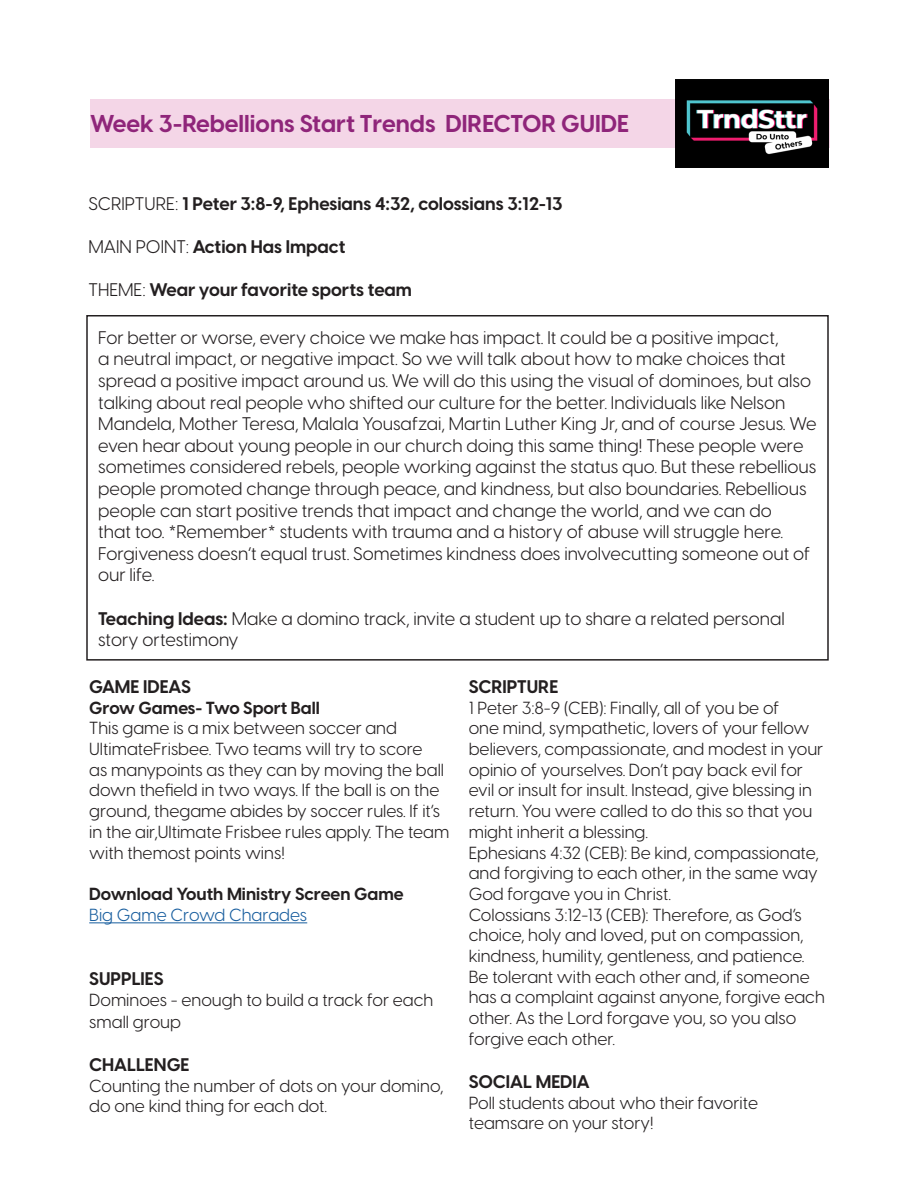
<style>
.page{position:relative;width:918px;height:1188px;background:#fff}
.page>*{position:absolute;margin:0;border:0;box-sizing:border-box;transform-origin:0 0}
.t1{font:700 24px "Visby CF";color:#8f257a}
.t2{font:18px/21.6px "Visby CF";color:#231f20}
.t3{font:700 18px "Visby CF";color:#231f20}
.t4{font:17.25px/20.7px "Visby CF";color:#231f20}
.t5{font:700 17.25px "Visby CF";color:#231f20}
.t6{font:17.25px "Visby CF";color:#175d9e}
.s1{font-weight:400}
.s2{font-weight:700}
</style>
<div class="page">
<div style="left:90px;top:99px;width:740px;height:49px;background:#f4d6e7"></div>
<img style="left:676px;top:80px;width:153px;height:87px">
<div style="left:86px;top:315px;width:743px;height:346px;border:2px solid #231f20"></div>
<hr style="left:89px;top:922px;width:218px;height:1px;background:#175d9e">
<p class="t1" style="left:90px;top:105px;width:541px">Week 3-Rebellions Start Trends DIRECTOR GUIDE</p>
<p class="t3" style="left:88px;top:190px;width:476px"><span class="s1">SCRIPTURE:</span> 1 Peter 3:8-9, Ephesians 4:32, colossians 3:12-13</p>
<p class="t3" style="left:88px;top:233px;width:258px"><span class="s1">MAIN POINT:</span> Action Has Impact</p>
<p class="t3" style="left:88px;top:276px;width:325px"><span class="s1">THEME:</span> Wear your favorite sports team</p>
<p class="t2" style="left:98px;top:325px;width:720px">For better or worse, every choice we make has impact. It could be a positive impact,<br>a neutral impact, or negative impact. So we will talk about how to make choices that spread a positive impact around us. We will do this using the visual of dominoes, but also talking about real people who shifted our culture for the better. Individuals like Nelson Mandela, Mother Teresa, Malala Yousafzai, Martin Luther King Jr, and of course Jesus. We even hear about young people in our church doing this same thing! These people were sometimes considered rebels, people working against the status quo. But these rebellious people promoted change through peace, and kindness, but also boundaries. Rebellious people can start positive trends that impact and change the world, and we can do<br>that too. *Remember* students with trauma and a history of abuse will struggle here.<br>Forgiveness doesn’t equal trust. Sometimes kindness does involvecutting someone out of our life.</p>
<p class="t2" style="left:98px;top:606px;width:688px"><span class="s2">Teaching Ideas:</span> Make a domino track, invite a student up to share a related personal story ortestimony</p>
<p class="t3" style="left:89px;top:673px;width:103px">GAME IDEAS</p>
<p class="t5" style="left:89px;top:694px;width:232px">Grow Games- Two Sport Ball</p>
<p class="t4" style="left:89px;top:717px;width:362px">This game is a mix between soccer and UltimateFrisbee. Two teams will try to score<br>as manypoints as they can by moving the ball down thefield in two ways. If the ball is on the ground, thegame abides by soccer rules. If it’s in the air,Ultimate Frisbee rules apply. The team with themost points wins!</p>
<p class="t5" style="left:89px;top:881px;width:316px">Download Youth Ministry Screen Game</p>
<p class="t6" style="left:89px;top:902px;width:220px">Big Game Crowd Charades</p>
<p class="t3" style="left:469px;top:673px;width:91px">SCRIPTURE</p>
<p class="t4" style="left:469px;top:696px;width:356px">1 Peter 3:8-9 (CEB): Finally, all of you be of<br>one mind, sympathetic, lovers of your fellow believers, compassionate, and modest in your opinio of yourselves. Don’t pay back evil for evil or insult for insult. Instead, give blessing in return. You were called to do this so that you might inherit a blessing.</p>
<p class="t4" style="left:469px;top:841px;width:352px;text-align:justify">Ephesians 4:32 (CEB): Be kind, compassionate, and forgiving to each other, in the same way God forgave you in Christ.</p>
<p class="t4" style="left:469px;top:903px;width:358px">Colossians 3:12-13 (CEB): Therefore, as God’s choice, holy and loved, put on compassion, kindness, humility, gentleness, and patience.<br>Be tolerant with each other and, if someone has a complaint against anyone, forgive each other. As the Lord forgave you, so you also forgive each other.</p>
<p class="t3" style="left:469px;top:1068px;width:122px">SOCIAL MEDIA</p>
<p class="t4" style="left:469px;top:1091px;width:291px">Poll students about who their favorite teamsare on your story!</p>
<p class="t3" style="left:89px;top:965px;width:76px">SUPPLIES</p>
<p class="t4" style="left:89px;top:988px;width:346px;line-height:21.6px">Dominoes - enough to build a track for each small group</p>
<p class="t3" style="left:89px;top:1051px;width:102px">CHALLENGE</p>
<p class="t4" style="left:89px;top:1074px;width:356px">Counting the number of dots on your domino, do one kind thing for each dot.</p>
</div>
